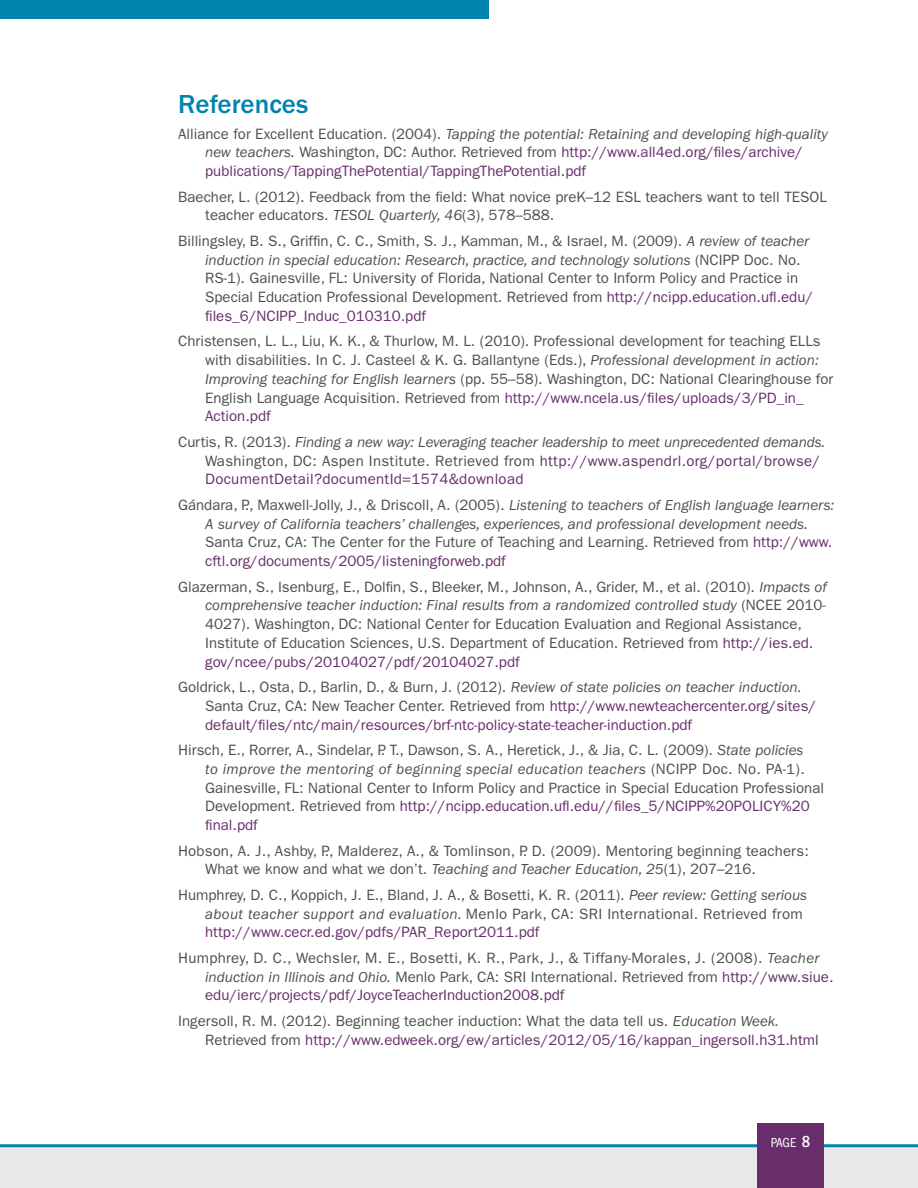
<style>
.page{position:relative;width:918px;height:1188px;background:#fff}
.page>*{position:absolute;margin:0;border:0;box-sizing:border-box;transform-origin:0 0}
.Header_1a{font:500 27px "ITC Franklin Gothic Std";color:#0084ae}
.References{font:15px/18.8px "ITC Franklin Gothic Std";color:#4d4e4f}
.References-2{font:15px/18.8px "ITC Franklin Gothic Std";color:#672e6b}
.References-3{font:italic 15px/18.8px "ITC Franklin Gothic Std";color:#4d4e4f}
.References-4{font:15px/18.8px "ITC Franklin Gothic Std";letter-spacing:.02em;color:#672e6b}
.t1{font:condensed 13.5px "ITC Franklin Gothic Std";color:#fff}
.s1{color:#4d4e4f}
.s2{font-style:italic;color:#4d4e4f}
.s3{font-style:italic}
.s4{color:#672e6b}
.s5{font-style:normal}
.s6{font-style:normal;color:#672e6b}
.s7{font-weight:500;font-size:16.5px}
</style>
<div class="page">
<div style="left:0;top:1147px;width:918px;height:41px;background:#e6e8ea"></div>
<hr style="left:0;top:1144px;width:918px;height:3px;background:#0084ae">
<div style="left:758px;top:1123px;width:66px;height:65px;background:#672e6b"></div>
<div style="left:0;top:0;width:489px;height:19px;background:#0084ae"></div>
<p class="Header_1a" style="left:178px;top:89px;width:132px">References</p>
<p class="References-2" style="left:205px;top:124px;width:624px;text-indent:-27px"><span class="s1">Alliance for Excellent Education. (2004).</span> <span class="s2">Tapping the potential: Retaining and developing high-quality new teachers.</span> <span class="s1">Washington, DC: Author. Retrieved from</span> http://www.all4ed.org/files/archive/ publications/TappingThePotential/TappingThePotential.pdf</p>
<p class="References" style="left:205px;top:187px;width:623px;text-indent:-27px">Baecher, L. (2012). Feedback from the field: What novice preK–12 ESL teachers want to tell TESOL teacher educators. <span class="s3">TESOL Quarterly, 46</span>(3), 578–588.</p>
<p class="References" style="left:205px;top:231px;width:610px;text-indent:-27px">Billingsley, B. S., Griffin, C. C., Smith, S. J., Kamman, M., &amp; Israel, M. (2009). <span class="s3">A review of teacher induction in special education: Research, practice, and technology solutions</span> (NCIPP Doc. No.<br>RS-1). Gainesville, FL: University of Florida, National Center to Inform Policy and Practice in Special Education Professional Development. Retrieved from <span class="s4">http://ncipp.education.ufl.edu/ files_6/NCIPP_Induc_010310.pdf</span></p>
<p class="References" style="left:205px;top:332px;width:630px;text-indent:-27px">Christensen, L. L., Liu, K. K., &amp; Thurlow, M. L. (2010). Professional development for teaching ELLs with disabilities. In C. J. Casteel &amp; K. G. Ballantyne (Eds.), <span class="s3">Professional development in action:<br>Improving teaching for English learners</span> (pp. 55–58). Washington, DC: National Clearinghouse for English Language Acquisition. Retrieved from <span class="s4">http://www.ncela.us/files/uploads/3/PD_in_ Action.pdf</span></p>
<p class="References-4" style="left:205px;top:432px;width:622px;text-indent:-27px"><span class="s1">Curtis, R. (2013).</span> <span class="s2">Finding a new way: Leveraging teacher leadership to meet unprecedented demands.<br></span><span class="s1">Washington, DC: Aspen Institute. Retrieved from</span> http://www.aspendrl.org/portal/browse/<br>DocumentDetail?documentId=1574&amp;download</p>
<p class="References-3" style="left:205px;top:496px;width:631px;text-indent:-27px"><span class="s5">Gándara, P., Maxwell-Jolly, J., &amp; Driscoll, A. (2005).</span> Listening to teachers of English language learners:<br>A survey of California teachers’ challenges, experiences, and professional development needs.<br><span class="s5">Santa Cruz, CA: The Center for the Future of Teaching and Learning. Retrieved from</span> <span class="s6">http://www. cftl.org/documents/2005/listeningforweb.pdf</span></p>
<p class="References" style="left:205px;top:577px;width:623px;text-indent:-27px">Glazerman, S., Isenburg, E., Dolfin, S., Bleeker, M., Johnson, A., Grider, M., et al. (2010). <span class="s3">Impacts of comprehensive teacher induction: Final results from a randomized controlled study</span> (NCEE 2010- 4027). Washington, DC: National Center for Education Evaluation and Regional Assistance, Institute of Education Sciences, U.S. Department of Education. Retrieved from <span class="s4">http://ies.ed. gov/ncee/pubs/20104027/pdf/20104027.pdf</span></p>
<p class="References-2" style="left:205px;top:678px;width:613px;text-indent:-27px"><span class="s1">Goldrick, L., Osta, D., Barlin, D., &amp; Burn, J. (2012).</span> <span class="s2">Review of state policies on teacher induction.<br></span><span class="s1">Santa Cruz, CA: New Teacher Center. Retrieved from</span> http://www.newteachercenter.org/sites/ default/files/ntc/main/resources/brf-ntc-policy-state-teacher-induction.pdf</p>
<p class="References" style="left:205px;top:741px;width:620px;text-indent:-27px">Hirsch, E., Rorrer, A., Sindelar, P. T., Dawson, S. A., Heretick, J., &amp; Jia, C. L. (2009). <span class="s3">State policies<br>to improve the mentoring of beginning special education teachers</span> (NCIPP Doc. No. PA-1).<br>Gainesville, FL: National Center to Inform Policy and Practice in Special Education Professional Development. Retrieved from <span class="s4">http://ncipp.education.ufl.edu//files_5/NCIPP%20POLICY%20 final.pdf</span></p>
<p class="References" style="left:205px;top:841px;width:605px;text-indent:-27px">Hobson, A. J., Ashby, P., Malderez, A., &amp; Tomlinson, P. D. (2009). Mentoring beginning teachers:<br>What we know and what we don’t. <span class="s3">Teaching and Teacher Education, 25</span>(1), 207–216.</p>
<p class="References" style="left:205px;top:885px;width:603px;text-indent:-27px">Humphrey, D. C., Koppich, J. E., Bland, J. A., &amp; Bosetti, K. R. (2011). <span class="s3">Peer review: Getting serious about teacher support and evaluation.</span> Menlo Park, CA: SRI International. Retrieved from <span class="s4">http://www.cecr.ed.gov/pdfs/PAR_Report2011.pdf</span></p>
<p class="References" style="left:205px;top:948px;width:630px;text-indent:-27px">Humphrey, D. C., Wechsler, M. E., Bosetti, K. R., Park, J., &amp; Tiffany-Morales, J. (2008). <span class="s3">Teacher induction in Illinois and Ohio.</span> Menlo Park, CA: SRI International. Retrieved from <span class="s4">http://www.siue. edu/ierc/projects/pdf/JoyceTeacherInduction2008.pdf</span></p>
<p class="References" style="left:205px;top:1011px;width:615px;text-indent:-27px">Ingersoll, R. M. (2012). Beginning teacher induction: What the data tell us. <span class="s3">Education Week.<br></span>Retrieved from <span class="s4">http://www.edweek.org/ew/articles/2012/05/16/kappan_ingersoll.h31.html</span></p>
<p class="t1" style="left:771px;top:1135px;width:41px">PAGE <span class="s7">8</span></p>
</div>
